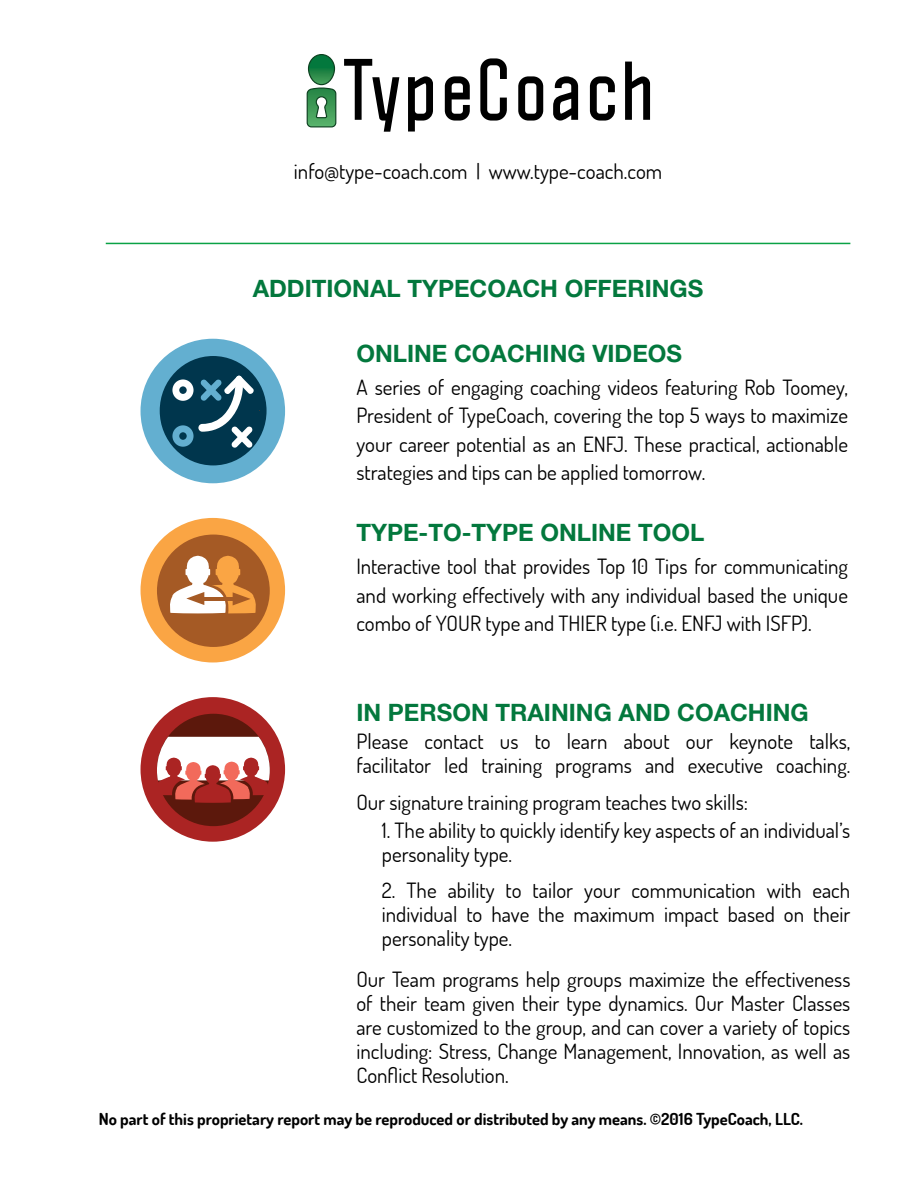
<style>
.page{position:relative;width:918px;height:1188px;background:#fff}
.page>*{position:absolute;margin:0;border:0;box-sizing:border-box;transform-origin:0 0}
.t1{font:700 24px "Helvetica Neue";color:#03783d}
.t2{font:21px/24px "Dosis";color:#000;text-align:justify}
.t3{font:700 16.5px "Dosis";color:#000}
</style>
<div class="page">
<hr style="left:106px;top:243px;width:744px;height:1px;background:#0aa245">
<svg style="left:344px;top:59px;width:55px;height:73px"></svg>
<svg style="left:408px;top:76px;width:25px;height:56px"></svg>
<svg style="left:445px;top:76px;width:25px;height:45px"></svg>
<svg style="left:480px;top:58px;width:27px;height:63px"></svg>
<svg style="left:518px;top:76px;width:25px;height:45px"></svg>
<svg style="left:553px;top:76px;width:25px;height:45px"></svg>
<svg style="left:590px;top:76px;width:25px;height:45px"></svg>
<svg style="left:625px;top:62px;width:25px;height:58px"></svg>
<div style="left:308px;top:54px;width:27px;height:31px;border:1px solid #0c401f;border-radius:50%"></div>
<svg style="left:306px;top:55px;width:31px;height:73px"></svg>
<div style="left:141px;top:697px;width:144px;height:145px;background:#ab2423;border-radius:50%"></div>
<div style="left:157px;top:714px;width:113px;height:112px;background:#5c180c;border-radius:50%"></div>
<svg style="left:157px;top:737px;width:113px;height:66px;background:#d5918d"></svg>
<div style="left:141px;top:518px;width:144px;height:144px;background:#faa544;border-radius:50%"></div>
<div style="left:157px;top:535px;width:113px;height:112px;background:#a55a25;border-radius:50%"></div>
<svg style="left:170px;top:556px;width:86px;height:57px"></svg>
<div style="left:141px;top:339px;width:144px;height:144px;background:#63afd0;border-radius:50%"></div>
<div style="left:160px;top:356px;width:107px;height:109px;background:#00364d;border-radius:50%"></div>
<div style="left:172px;top:425px;width:22px;height:22px;background:#63afd0;border-radius:50%"></div>
<div style="left:179px;top:432px;width:8px;height:8px;background:#00364d;border-radius:50%"></div>
<div style="left:172px;top:379px;width:22px;height:22px;background:#fff;border-radius:50%"></div>
<div style="left:179px;top:386px;width:8px;height:8px;background:#00364d;border-radius:50%"></div>
<svg style="left:198px;top:375px;width:56px;height:73px"></svg>
<p class="t2" style="left:294px;top:159px;width:370px">info@type-coach.com | www.type-coach.com</p>
<p class="t1" style="left:253px;top:270px;width:452px">ADDITIONAL TYPECOACH OFFERINGS</p>
<p class="t1" style="left:356px;top:335px;width:327px">ONLINE COACHING VIDEOS</p>
<p class="t2" style="left:356px;top:372px;width:493px;line-height:28.5px">A series of engaging coaching videos featuring Rob Toomey, President of TypeCoach, covering the top 5 ways to maximize your career potential as an ENFJ. These practical, actionable strategies and tips can be applied tomorrow.</p>
<p class="t1" style="left:356px;top:514px;width:350px">TYPE-TO-TYPE ONLINE TOOL</p>
<p class="t2" style="left:356px;top:552px;width:493px;line-height:28.5px">Interactive tool that provides Top 10 Tips for communicating and working effectively with any individual based the unique combo of YOUR type and THIER type (i.e. ENFJ with ISFP).</p>
<p class="t1" style="left:356px;top:693px;width:454px">IN PERSON TRAINING AND COACHING</p>
<p class="t2" style="left:356px;top:729px;width:496px">Please contact us to learn about our keynote talks, facilitator led training programs and executive coaching.</p>
<p class="t2" style="left:356px;top:790px;width:393px">Our signature training program teaches two skills:</p>
<p class="t2" style="left:382px;top:818px;width:470px">1. The ability to quickly identify key aspects of an individual’s personality type.</p>
<p class="t2" style="left:382px;top:878px;width:470px">2. The ability to tailor your communication with each individual to have the maximum impact based on their personality type.</p>
<p class="t2" style="left:356px;top:967px;width:496px">Our Team programs help groups maximize the effectiveness of their team given their type dynamics. Our Master Classes are customized to the group, and can cover a variety of topics including: Stress, Change Management, Innovation, as well as Conflict Resolution.</p>
<p class="t3" style="left:99px;top:1109px;width:706px">No part of this proprietary report may be reproduced or distributed by any means. ©2016 TypeCoach, LLC.</p>
</div>
